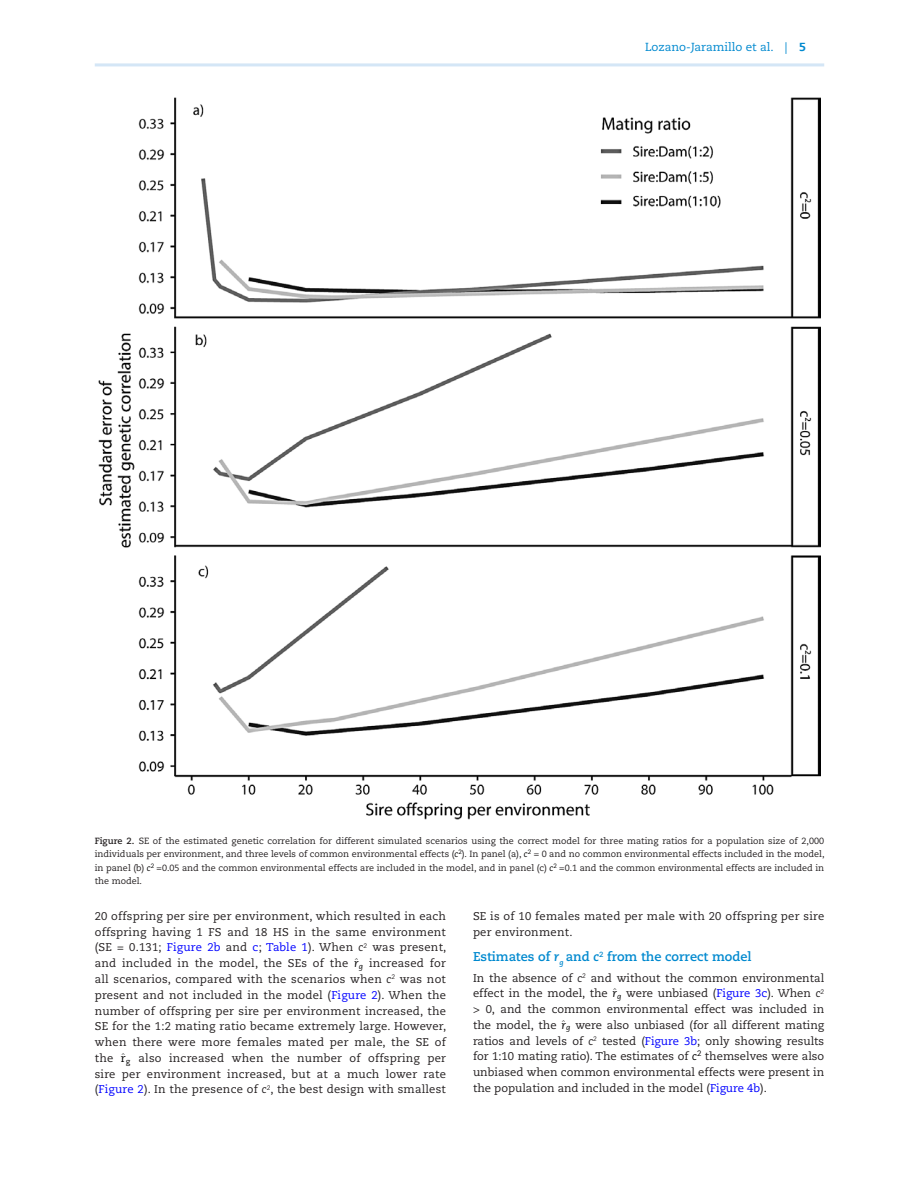
<style>
.page{position:relative;width:919px;height:1187px;background:#fff}
.page>*{position:absolute;margin:0;border:0;box-sizing:border-box;transform-origin:0 0}
.t1{font:700 12.75px "Caecilia LT Std";color:#0089cf}
.t2{font:11.7px "Caecilia LT Std";color:#0089cf}
.t3{font:11.25px/15.8px "Caecilia LT Std";letter-spacing:.02em;color:#231f20;text-align:justify}
.t4{font:9px/13.5px "Caecilia LT Std";color:#231f20;text-align:justify}
.s1{font-weight:800}
.s2{font-weight:700}
.s3{font-style:italic;color:#000}
.s4{color:#00f}
.s5{font-style:italic}
.s6{font-family:"CMR10";color:#000}
.s7{color:#000}
</style>
<div class="page">
<hr style="left:95px;top:63px;width:729px;height:3px;background:#d4e6f6">
<img style="left:98px;top:98px;width:722px;height:721px">
<p class="t2" style="left:645px;top:41px;width:163px">Lozano-Jaramillo et al. | <span class="s1">5</span></p>
<p class="t4" style="left:95px;top:834px;width:731px"><span class="s2">Figure 2.</span> SE of the estimated genetic correlation for different simulated scenarios using the correct model for three mating ratios for a population size of 2,000 individuals per environment, and three levels of common environmental effects (<span class="s3">c</span><sup>2</sup>). In panel (a), <span class="s3">c</span><sup>2</sup> = 0 and no common environmental effects included in the model, in panel (b) <span class="s3">c</span><sup>2</sup> =0.05 and the common environmental effects are included in the model, and in panel (c) <span class="s3">c</span><sup>2</sup> =0.1 and the common environmental effects are included in the model.</p>
<p class="t3" style="left:95px;top:908px;width:353px">20 offspring per sire per environment, which resulted in each offspring having 1 FS and 18 HS in the same environment (SE = 0.131; <span class="s4">Figure 2b</span> and <span class="s4">c</span>; <span class="s4">Table 1</span>). When <span class="s5">c</span><sup>2</sup> was present, and included in the model, the SEs of the <span class="s6">ˆ</span><span class="s3">r</span><sub>g</sub> increased for all scenarios, compared with the scenarios when <span class="s5">c</span><sup>2</sup> was not present and not included in the model (<span class="s4">Figure 2</span>). When the number of offspring per sire per environment increased, the SE for the 1:2 mating ratio became extremely large. However, when there were more females mated per male, the SE of the <span class="s6">ˆ</span><span class="s7">r</span><sub>g</sub> also increased when the number of offspring per sire per environment increased, but at a much lower rate (<span class="s4">Figure 2</span>). In the presence of <span class="s5">c</span><sup>2</sup>, the best design with smallest</p>
<p class="t3" style="left:473px;top:908px;width:353px">SE is of 10 females mated per male with 20 offspring per sire per environment.</p>
<p class="t1" style="left:473px;top:949px;width:280px">Estimates of <span class="s5">r</span><sub>g</sub> and <span class="s5">c</span><sup>2</sup> from the correct model</p>
<p class="t3" style="left:473px;top:969px;width:353px">In the absence of <span class="s5">c</span><sup>2</sup> and without the common environmental effect in the model, the <span class="s6">ˆ</span><span class="s3">r</span><sub>g</sub> were unbiased (<span class="s4">Figure 3c</span>). When <span class="s5">c</span><sup>2 </sup>&gt; 0, and the common environmental effect was included in the model, the <span class="s6">ˆ</span><span class="s3">r</span><sub>g</sub> were also unbiased (for all different mating ratios and levels of <span class="s5">c</span><sup>2</sup> tested (<span class="s4">Figure 3b</span>; only showing results for 1:10 mating ratio). The estimates of <span class="s3">c</span><sup>2</sup> themselves were also unbiased when common environmental effects were present in the population and included in the model (<span class="s4">Figure 4b</span>).</p>
</div>
